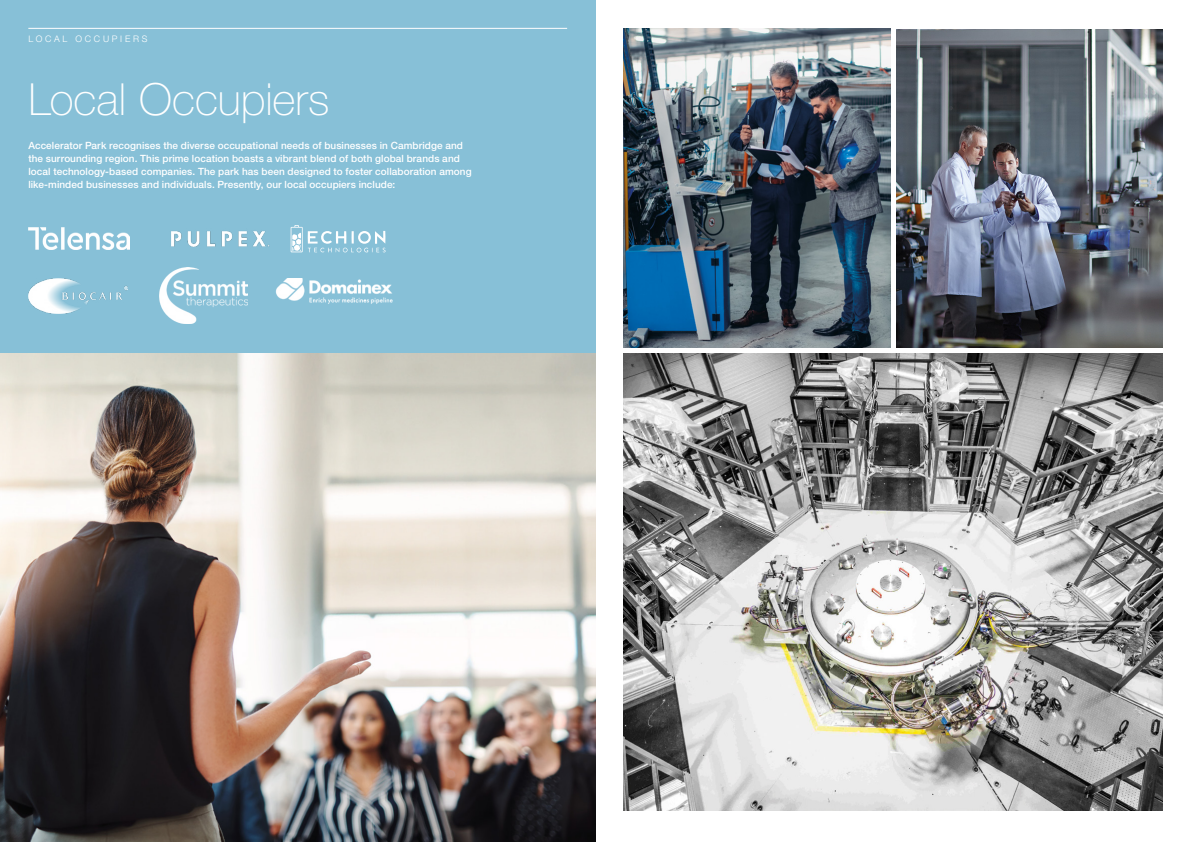
<style>
.page{position:relative;width:1191px;height:842px;background:#fff}
.page>*{position:absolute;margin:0;border:0;box-sizing:border-box;transform-origin:0 0}
.t1{font:100 44.3px "Helvetica Neue LT Pro";color:#fff}
.t2{font:500 10px/13px "Helvetica Neue LT Pro";letter-spacing:.005em;color:#fff}
.t3{font:300 9px "Helvetica Neue LT Pro";letter-spacing:.305em;color:#fff}
</style>
<div class="page">
<div style="left:0;top:0;width:595px;height:842px;background:#87c0d7"></div>
<img style="left:624px;top:28px;width:266px;height:320px">
<img style="left:624px;top:353px;width:538px;height:457px">
<img style="left:896px;top:29px;width:266px;height:319px">
<img style="left:28px;top:279px;width:100px;height:34px">
<img style="left:275px;top:279px;width:118px;height:25px">
<img style="left:171px;top:231px;width:98px;height:16px">
<img style="left:159px;top:268px;width:88px;height:56px">
<img style="left:28px;top:228px;width:101px;height:22px">
<svg style="left:291px;top:225px;width:95px;height:28px"></svg>
<hr style="left:28px;top:28px;width:539px;height:1px;background:#fff">
<img style="left:0;top:353px;width:595px;height:489px">
<p class="t3" style="left:28px;top:33px;width:121px">LOCAL OCCUPIERS</p>
<h1 class="t1" style="left:28px;top:74px;width:302px">Local Occupiers</h1>
<p class="t2" style="left:28px;top:139px;width:445px">Accelerator Park recognises the diverse occupational needs of businesses in Cambridge and the surrounding region. This prime location boasts a vibrant blend of both global brands and local technology-based companies. The park has been designed to foster collaboration among like-minded businesses and individuals. Presently, our local occupiers include:</p>
</div>
